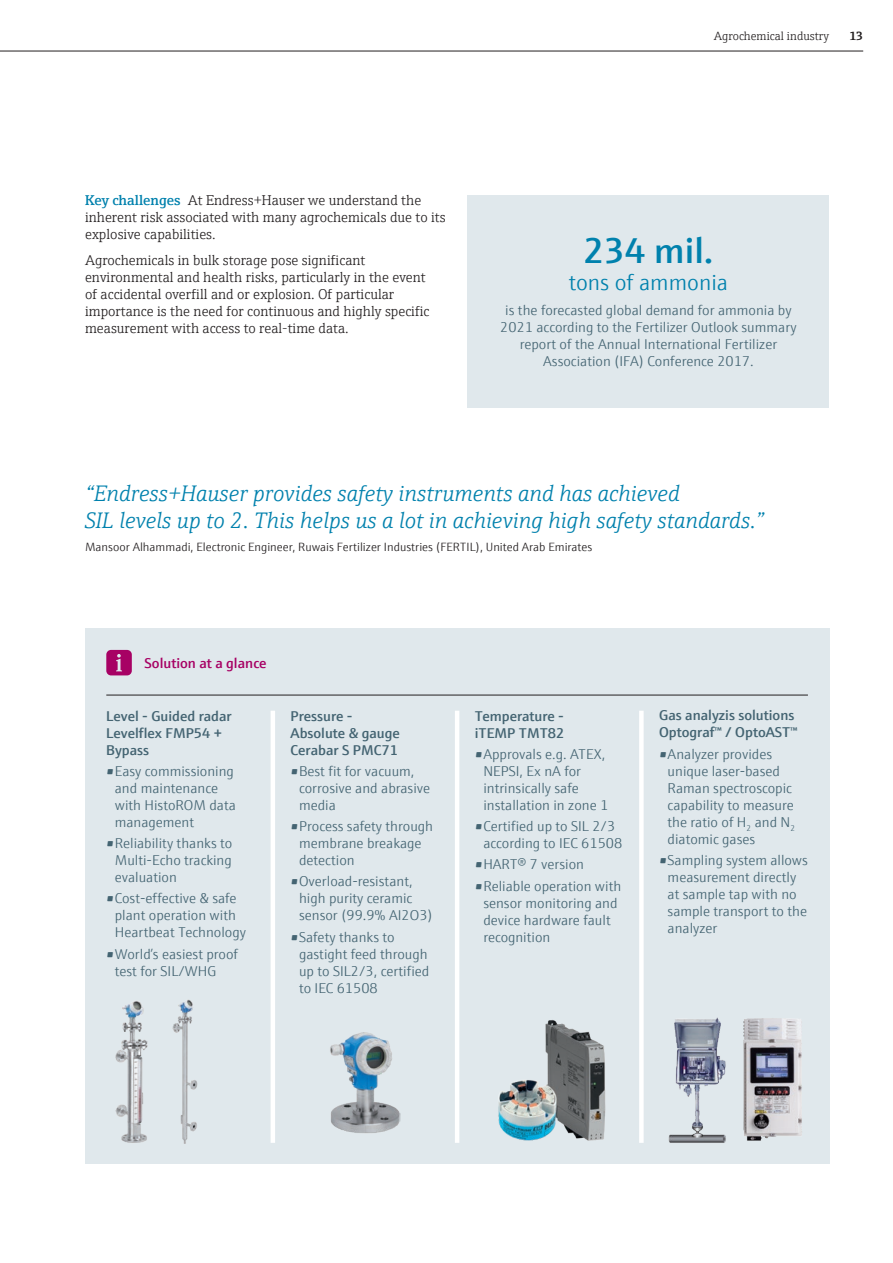
<style>
.page{position:relative;width:893px;height:1263px;background:#fff}
.page>*{position:absolute;margin:0;border:0;box-sizing:border-box;transform-origin:0 0}
.Infobox_Default{font:600 36px "E+H Sans";color:#0081ad}
.Copy_Default{font:italic 300 22.5px/27px "E+H Serif";color:#0081ad}
.Infobox_Default-2{font:300 22.5px "E+H Sans";color:#0081ad}
.Infobox_Default-3{font:300 14.25px/17px "E+H Sans";color:#446472}
.Infobox_Default-4{font:300 14.25px/17px "E+H Serif";color:#231f20}
.Infobox_Default-5{font:600 14.25px/17px "E+H Sans";color:#446472}
.Copy_Default-2{font:600 14.25px "E+H Sans";color:#a70164}
.Copy_Default-3{font:300 12px "E+H Sans";color:#231f20}
.Topline_Inside{font:300 12px "E+H Serif";color:#231f20}
.t1{font:700 12px "E+H Serif";color:#231f20}
.s1{font-weight:600;color:#0081ad}
</style>
<div class="page">
<hr style="left:0;top:51px;width:863px;height:1px;background:#231f20">
<div style="left:85px;top:628px;width:744px;height:536px;background:#e0e8ec"></div>
<hr style="left:106px;top:695px;width:702px;height:1px;background:#231f20">
<img style="left:115px;top:1001px;width:33px;height:142px">
<img style="left:172px;top:999px;width:26px;height:145px">
<img style="left:668px;top:1017px;width:134px;height:126px">
<img style="left:330px;top:1032px;width:71px;height:101px">
<img style="left:498px;top:1020px;width:108px;height:121px">
<hr style="left:271px;top:711px;width:4px;height:432px;background:#fff">
<hr style="left:455px;top:711px;width:4px;height:432px;background:#fff">
<div style="left:639px;top:711px;width:5px;height:432px;background:#fff"></div>
<div style="left:468px;top:196px;width:361px;height:212px;background:#e0e8ec"></div>
<svg style="left:106px;top:650px;width:26px;height:25px"></svg>
<p class="Topline_Inside" style="left:714px;top:27px;width:117px">Agrochemical industry</p>
<p class="t1" style="left:849px;top:27px;width:15px">13</p>
<p class="Infobox_Default-4" style="left:85px;top:191px;width:362px"><span class="s1">Key challenges</span> At Endress+Hauser we understand the inherent risk associated with many agrochemicals due to its explosive capabilities.</p>
<p class="Infobox_Default-4" style="left:85px;top:251px;width:346px">Agrochemicals in bulk storage pose significant environmental and health risks, particularly in the event of accidental overfill and or explosion. Of particular importance is the need for continuous and highly specific measurement with access to real-time data.</p>
<p class="Infobox_Default" style="left:583px;top:223px;width:132px">234 mil.</p>
<p class="Infobox_Default-2" style="left:569px;top:265px;width:161px">tons of ammonia</p>
<p class="Infobox_Default-3" style="left:500px;top:301px;width:298px;text-align:center">is the forecasted global demand for ammonia by 2021 according to the Fertilizer Outlook summary report of the Annual International Fertilizer Association (IFA) Conference 2017.</p>
<p class="Copy_Default" style="left:85px;top:478px;width:681px">“Endress+Hauser provides safety instruments and has achieved<br>SIL levels up to 2. This helps us a lot in achieving high safety standards.”</p>
<p class="Copy_Default-3" style="left:85px;top:538px;width:509px">Mansoor Alhammadi, Electronic Engineer, Ruwais Fertilizer Industries (FERTIL), United Arab Emirates</p>
<p class="Copy_Default-2" style="left:145px;top:652px;width:124px">Solution at a glance</p>
<p class="Infobox_Default-5" style="left:106px;top:706px;width:127px">Level - Guided radar<br>Levelflex FMP54 +<br>Bypass</p>
<p class="Infobox_Default-3" style="left:115px;top:761px;width:123px;text-indent:-9px">•Easy commissioning and maintenance with HistoROM data management</p>
<p class="Infobox_Default-3" style="left:115px;top:834px;width:119px;text-align:justify;text-indent:-9px">•Reliability thanks to Multi-Echo tracking evaluation</p>
<p class="Infobox_Default-3" style="left:115px;top:889px;width:133px;text-indent:-9px">•Cost-effective &amp; safe plant operation with<br>Heartbeat Technology</p>
<p class="Infobox_Default-3" style="left:115px;top:944px;width:125px;text-indent:-9px">•World’s easiest proof test for SIL/WHG</p>
<p class="Infobox_Default-5" style="left:291px;top:706px;width:111px">Pressure -<br>Absolute &amp; gauge<br>Cerabar S PMC71</p>
<p class="Infobox_Default-3" style="left:299px;top:761px;width:133px;text-indent:-9px">•Best fit for vacuum, corrosive and abrasive media</p>
<p class="Infobox_Default-3" style="left:299px;top:817px;width:136px;text-indent:-9px">•Process safety through membrane breakage detection</p>
<p class="Infobox_Default-3" style="left:299px;top:872px;width:135px;text-indent:-9px">•Overload-resistant, high purity ceramic sensor (99.9% AI2O3)</p>
<p class="Infobox_Default-3" style="left:299px;top:927px;width:132px;text-indent:-9px">•Safety thanks to gastight feed through up to SIL2/3, certified to IEC 61508</p>
<p class="Infobox_Default-5" style="left:475px;top:706px;width:91px">Temperature - iTEMP TMT82</p>
<p class="Infobox_Default-3" style="left:483px;top:744px;width:126px;text-indent:-9px">•Approvals e.g. ATEX,<br>NEPSI, Ex nA for intrinsically safe installation in zone 1</p>
<p class="Infobox_Default-3" style="left:475px;top:817px;width:149px;text-align:center">•Certified up to SIL 2/3 according to IEC 61508</p>
<p class="Infobox_Default-3" style="left:475px;top:855px;width:111px">•HART® 7 version</p>
<p class="Infobox_Default-3" style="left:483px;top:876px;width:139px;text-indent:-9px">•Reliable operation with sensor monitoring and device hardware fault recognition</p>
<p class="Infobox_Default-5" style="left:659px;top:706px;width:140px">Gas analyzis solutions<br>Optograf<sup>™</sup> / OptoAST<sup>™</sup></p>
<p class="Infobox_Default-3" style="left:668px;top:744px;width:129px;text-indent:-9px">•Analyzer provides unique laser-based<br>Raman spectroscopic capability to measure the ratio of H<sub>2</sub> and N<sub>2 </sub>diatomic gases</p>
<p class="Infobox_Default-3" style="left:668px;top:850px;width:142px;text-indent:-9px">•Sampling system allows measurement directly at sample tap with no sample transport to the analyzer</p>
</div>
